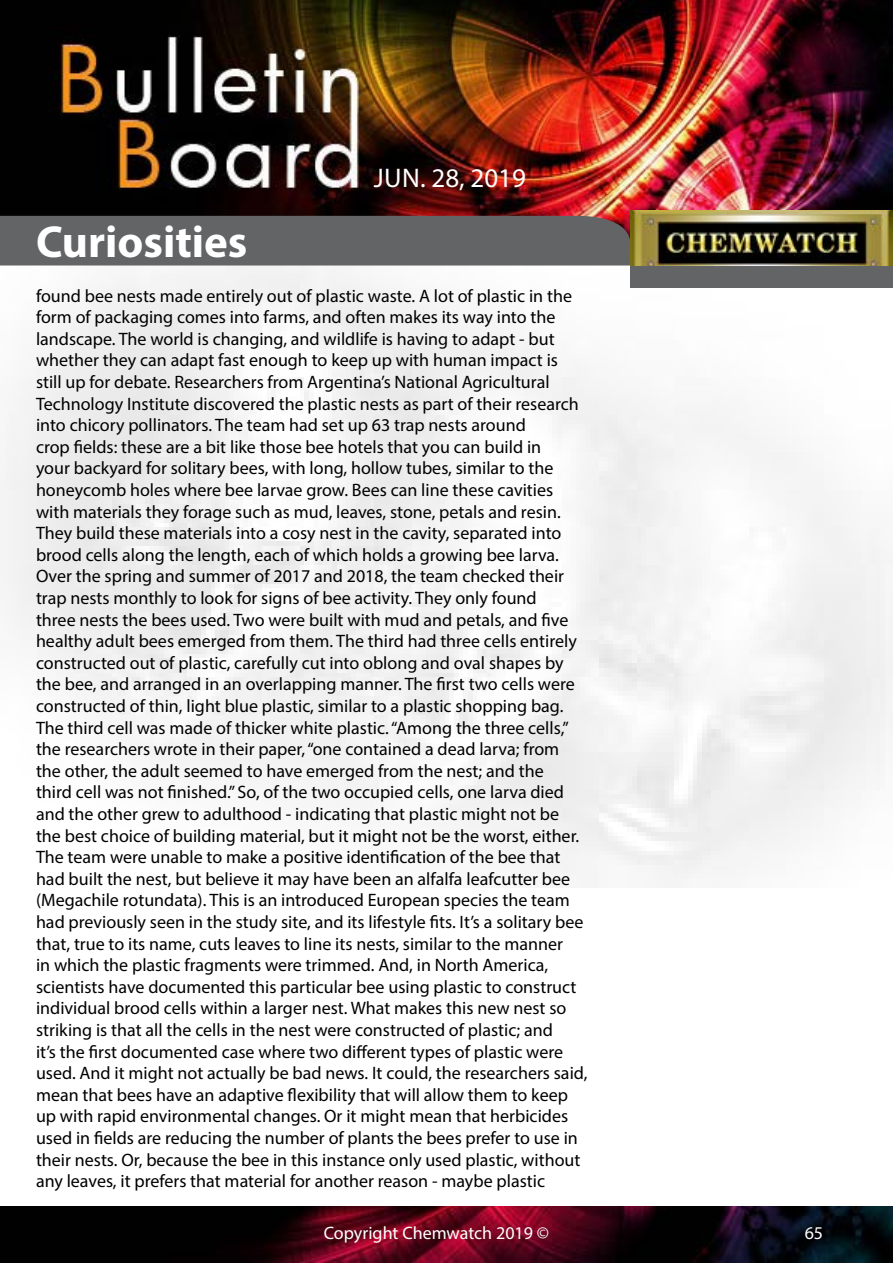
<style>
.page{position:relative;width:893px;height:1263px;background:#fff}
.page>*{position:absolute;margin:0;border:0;box-sizing:border-box;transform-origin:0 0}
.t1{font:700 45px "Myriad Pro";color:#fff}
.t2{font:27px "Myriad Pro";color:#fff}
.t3{font:18px/21.6px "Myriad Pro";color:#000}
.t4{font:18px "Myriad Pro";color:#fff}
</style>
<div class="page">
<img style="left:0;top:0;width:893px;height:887px">
<div style="left:630px;top:265px;width:263px;height:23px;background:#636466"></div>
<img style="left:630px;top:210px;width:262px;height:56px">
<svg style="left:0;top:216px;width:630px;height:72px"></svg>
<img style="left:0;top:1206px;width:893px;height:57px">
<h2 class="t2" style="left:374px;top:161px;width:154px">Jun. 28, 2019</h2>
<h1 class="t1" style="left:36px;top:213px;width:213px">Curiosities</h1>
<p class="t3" style="left:36px;top:284px;width:553px">found bee nests made entirely out of plastic waste. A lot of plastic in the form of packaging comes into farms, and often makes its way into the landscape. The world is changing, and wildlife is having to adapt - but whether they can adapt fast enough to keep up with human impact is still up for debate. Researchers from Argentina’s National Agricultural Technology Institute discovered the plastic nests as part of their research into chicory pollinators. The team had set up 63 trap nests around<br>crop fields: these are a bit like those bee hotels that you can build in<br>your backyard for solitary bees, with long, hollow tubes, similar to the honeycomb holes where bee larvae grow. Bees can line these cavities with materials they forage such as mud, leaves, stone, petals and resin.<br>They build these materials into a cosy nest in the cavity, separated into brood cells along the length, each of which holds a growing bee larva.<br>Over the spring and summer of 2017 and 2018, the team checked their trap nests monthly to look for signs of bee activity. They only found<br>three nests the bees used. Two were built with mud and petals, and five healthy adult bees emerged from them. The third had three cells entirely constructed out of plastic, carefully cut into oblong and oval shapes by the bee, and arranged in an overlapping manner. The first two cells were constructed of thin, light blue plastic, similar to a plastic shopping bag.<br>The third cell was made of thicker white plastic. “Among the three cells,” the researchers wrote in their paper, “one contained a dead larva; from the other, the adult seemed to have emerged from the nest; and the<br>third cell was not finished.” So, of the two occupied cells, one larva died and the other grew to adulthood - indicating that plastic might not be the best choice of building material, but it might not be the worst, either.<br>The team were unable to make a positive identification of the bee that had built the nest, but believe it may have been an alfalfa leafcutter bee (Megachile rotundata). This is an introduced European species the team had previously seen in the study site, and its lifestyle fits. It’s a solitary bee that, true to its name, cuts leaves to line its nests, similar to the manner<br>in which the plastic fragments were trimmed. And, in North America, scientists have documented this particular bee using plastic to construct individual brood cells within a larger nest. What makes this new nest so striking is that all the cells in the nest were constructed of plastic; and<br>it’s the first documented case where two different types of plastic were used. And it might not actually be bad news. It could, the researchers said, mean that bees have an adaptive flexibility that will allow them to keep up with rapid environmental changes. Or it might mean that herbicides used in fields are reducing the number of plants the bees prefer to use in their nests. Or, because the bee in this instance only used plastic, without any leaves, it prefers that material for another reason - maybe plastic</p>
<p class="t4" style="left:324px;top:1222px;width:227px">Copyright Chemwatch 2019 ©</p>
<p class="t4" style="left:805px;top:1222px;width:20px">65</p>
</div>
